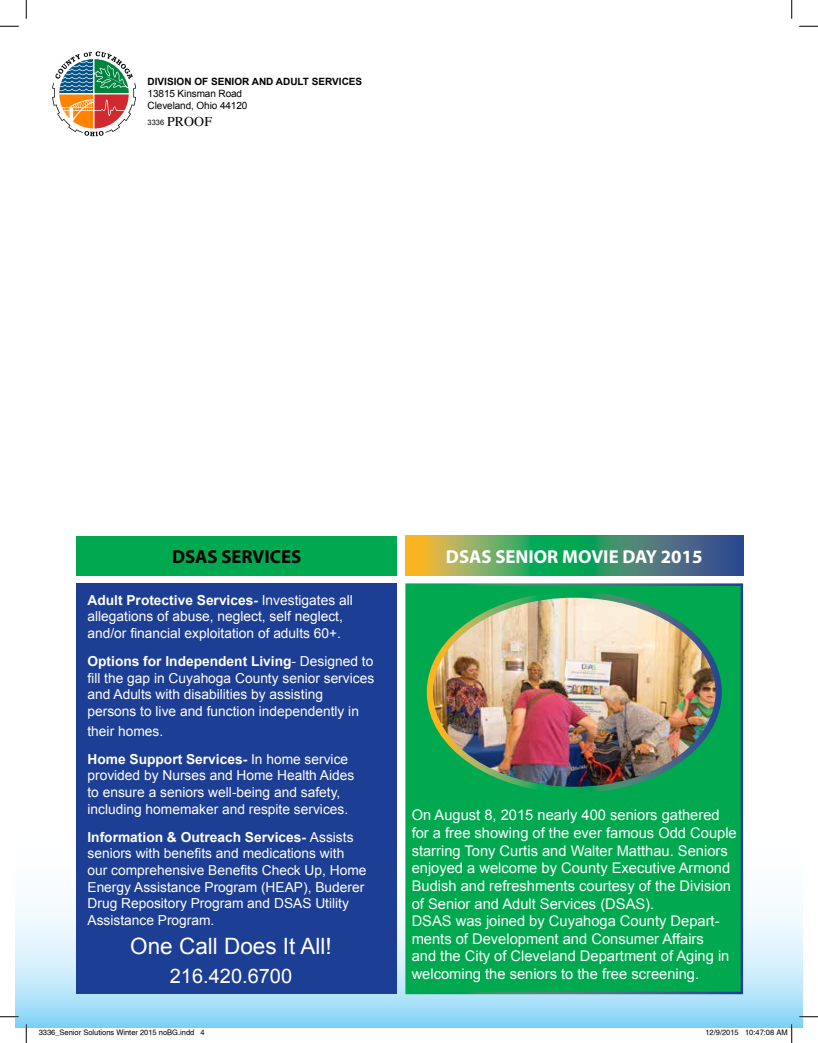
<style>
.page{position:relative;width:818px;height:1043px;background:#fff}
.page>*{position:absolute;margin:0;border:0;box-sizing:border-box;transform-origin:0 0}
.t1{font:22.5px "Arial";color:#fff}
.t2{font:20px "Arial";color:#fff}
.t3{font:700 18.75px "Myriad Pro";color:#fff}
.t4{font:700 18.75px "Myriad Pro";color:#000}
.t5{font:14.75px/17.6px "Arial";color:#fff}
.t6{font:13.75px/16.6px "Arial";color:#fff}
.t7{font:13.75px "Times";letter-spacing:.01em;color:#000}
.t8{font:10px/12px "Arial";letter-spacing:-.01em;color:#000}
.t9{font:700 10px "Arial";color:#000}
.t10{font:7.5px "Helvetica";color:#000}
.t11{font:7.5px "Arial";color:#000}
.s1{font-weight:700}
</style>
<div class="page">
<svg style="left:15px;top:741px;width:787px;height:287px"></svg>
<svg style="left:52px;top:51px;width:84px;height:85px"></svg>
<svg style="left:405px;top:536px;width:338px;height:39px;background:#579366"></svg>
<div style="left:406px;top:584px;width:335px;height:408px;background:#00a94f"></div>
<img style="left:433px;top:598px;width:285px;height:191px">
<div style="left:426px;top:591px;width:295px;height:202px;border:6px solid #fff;border-radius:50%"></div>
<div style="left:76px;top:583px;width:321px;height:411px;background:#1c3e94"></div>
<div style="left:76px;top:536px;width:321px;height:39px;background:#00a94f"></div>
<svg style="left:0;top:25px;width:19px;height:2px"></svg>
<svg style="left:799px;top:25px;width:19px;height:2px"></svg>
<svg style="left:0;top:1015px;width:19px;height:2px"></svg>
<svg style="left:799px;top:1015px;width:19px;height:2px"></svg>
<svg style="left:25px;top:0;width:2px;height:19px"></svg>
<svg style="left:25px;top:1024px;width:2px;height:18px"></svg>
<svg style="left:791px;top:0;width:1px;height:19px"></svg>
<svg style="left:39px;top:1027px;width:155px;height:1px"></svg>
<svg style="left:745px;top:1024px;width:47px;height:18px"></svg>
<p class="t9" style="left:148px;top:75px;width:216px">DIVISION OF SENIOR AND ADULT SERVICES</p>
<p class="t8" style="left:148px;top:88px;width:101px">13815 Kinsman Road<br>Cleveland, Ohio 44120</p>
<p class="t11" style="left:148px;top:117px;width:18px">3336</p>
<p class="t7" style="left:167px;top:113px;width:46px">PROOF</p>
<h3 class="t4" style="left:172px;top:544px;width:131px">DSAS SERVICES</h3>
<p class="t6" style="left:87px;top:591px;width:267px"><span class="s1">Adult Protective Services-</span> Investigates all allegations of abuse, neglect, self neglect, and/or financial exploitation of adults 60+.</p>
<p class="t6" style="left:87px;top:653px;width:288px"><span class="s1">Options for Independent Living</span>- Designed to fill the gap in Cuyahoga County senior services and Adults with disabilities by assisting persons to live and function independently in</p>
<p class="t6" style="left:87px;top:717px;width:262px;line-height:27.9px">their homes.<br><span class="s1">Home Support Services-</span> In home service</p>
<p class="t6" style="left:87px;top:767px;width:268px">provided by Nurses and Home Health Aides to ensure a seniors well-being and safety, including homemaker and respite services.</p>
<p class="t6" style="left:87px;top:828px;width:280px"><span class="s1">Information &amp; Outreach Services-</span> Assists seniors with benefits and medications with our comprehensive Benefits Check Up, Home Energy Assistance Program (HEAP), Buderer Drug Repository Program and DSAS Utility Assistance Program.</p>
<h1 class="t1" style="left:130px;top:931px;width:203px">One Call Does It All!</h1>
<h2 class="t2" style="left:170px;top:962px;width:124px">216.420.6700</h2>
<h3 class="t3" style="left:446px;top:544px;width:258px">DSAS SENIOR MOVIE DAY 2015</h3>
<p class="t5" style="left:411px;top:806px;width:326px">On August 8, 2015 nearly 400 seniors gathered for a free showing of the ever famous Odd Couple starring Tony Curtis and Walter Matthau. Seniors enjoyed a welcome by County Executive Armond Budish and refreshments courtesy of the Division of Senior and Adult Services (DSAS).<br>DSAS was joined by Cuyahoga County Depart&shy;ments of Development and Consumer Affairs<br>and the City of Cleveland Department of Aging in welcoming the seniors to the free screening.</p>
<p class="t10" style="left:39px;top:1028px;width:167px">3336_Senior Solutions Winter 2015 noBG.indd 4</p>
<p class="t10" style="left:705px;top:1028px;width:84px">12/9/2015 10:47:08 AM</p>
</div>
